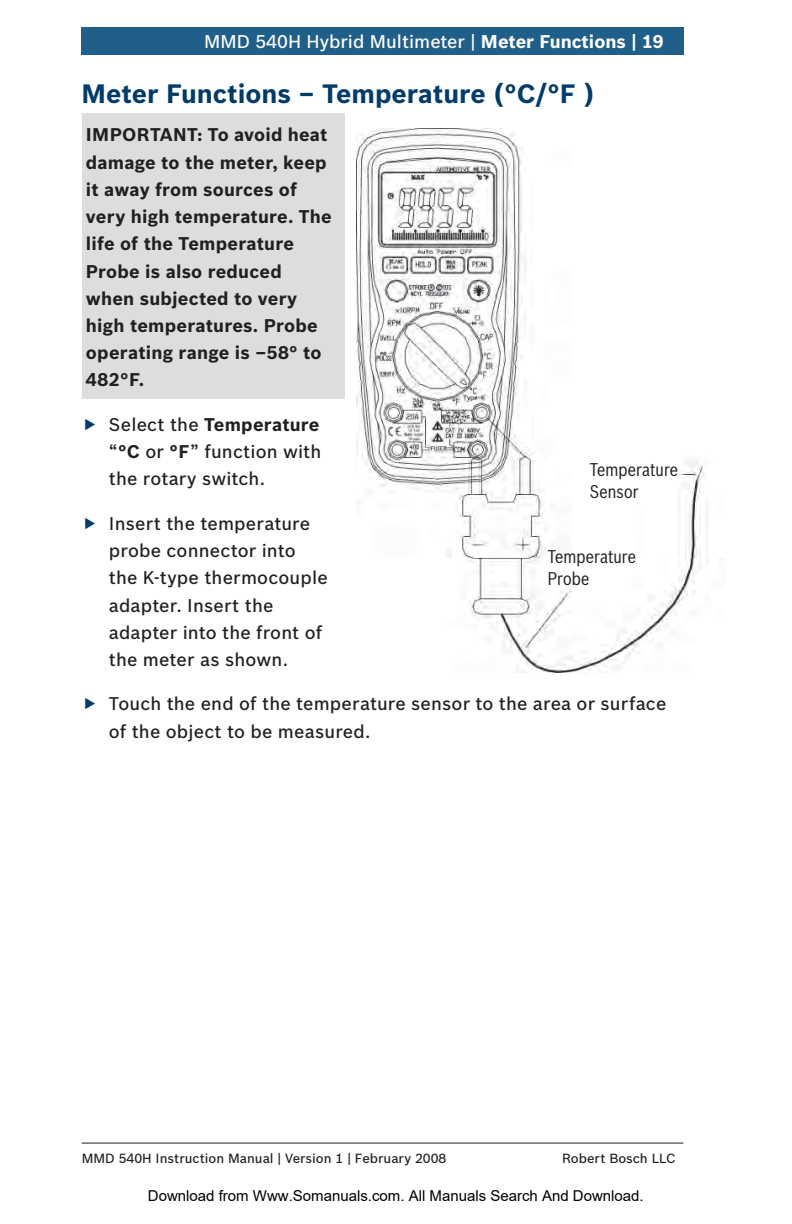
<style>
.page{position:relative;width:792px;height:1224px;background:#fff}
.page>*{position:absolute;margin:0;border:0;box-sizing:border-box;transform-origin:0 0}
.t1{font:700 26px "Bosch Sans";color:#003b6a}
.t2{font:500 18px/27.2px "Bosch Sans";letter-spacing:.01em;color:#231f20}
.t3{font:700 18px/27.2px "Bosch Sans";letter-spacing:.01em;color:#231f20}
.t4{font:500 18px "Bosch Sans";color:#fff}
.t5{font:18px/22px "Bosch Sans Cond";letter-spacing:.005em;color:#231f20}
.t6{font:15px "Arial";color:#000}
.t7{font:500 13px "Bosch Sans";color:#231f20}
.s1{font-weight:700}
</style>
<div class="page">
<div style="left:82px;top:114px;width:263px;height:285px;background:#dcddde"></div>
<div style="left:81px;top:27px;width:603px;height:27px;background:#215f8b"></div>
<hr style="left:82px;top:1143px;width:601px;height:1px;background:#231f20">
<img style="left:357px;top:129px;width:351px;height:543px">
<p class="t4" style="left:204px;top:33px;width:461px">MMD 540H Hybrid Multimeter | <span class="s1">Meter Functions | 19</span></p>
<h1 class="t1" style="left:82px;top:82px;width:514px">Meter Functions – Temperature (°C/°F )</h1>
<p class="t3" style="left:86px;top:123px;width:247px">IMPORTANT: To avoid heat damage to the meter, keep it away from sources of very high temperature. The life of the Temperature<br>Probe is also reduced when subjected to very high temperatures. Probe operating range is –58° to<br>482°F.</p>
<p class="t2" style="left:109px;top:412px;width:214px;text-align:justify">Select the <span class="s1">Temperature </span>“<span class="s1">°C</span> or <span class="s1">°F</span>” function with the rotary switch.</p>
<p class="t2" style="left:109px;top:511px;width:220px">Insert the temperature probe connector into the K-type thermocouple adapter. Insert the adapter into the front of the meter as shown.</p>
<p class="t2" style="left:109px;top:691px;width:559px">Touch the end of the temperature sensor to the area or surface of the object to be measured.</p>
<p class="t5" style="left:590px;top:460px;width:90px">Temperature<br>Sensor</p>
<p class="t5" style="left:548px;top:546px;width:90px">Temperature<br>Probe</p>
<p class="t7" style="left:82px;top:1152px;width:366px">MMD 540H Instruction Manual | Version 1 | February 2008</p>
<p class="t7" style="left:562px;top:1152px;width:115px">Robert Bosch LLC</p>
<p class="t6" style="left:148px;top:1187px;width:497px">Download from Www.Somanuals.com. All Manuals Search And Download.</p>
</div>
